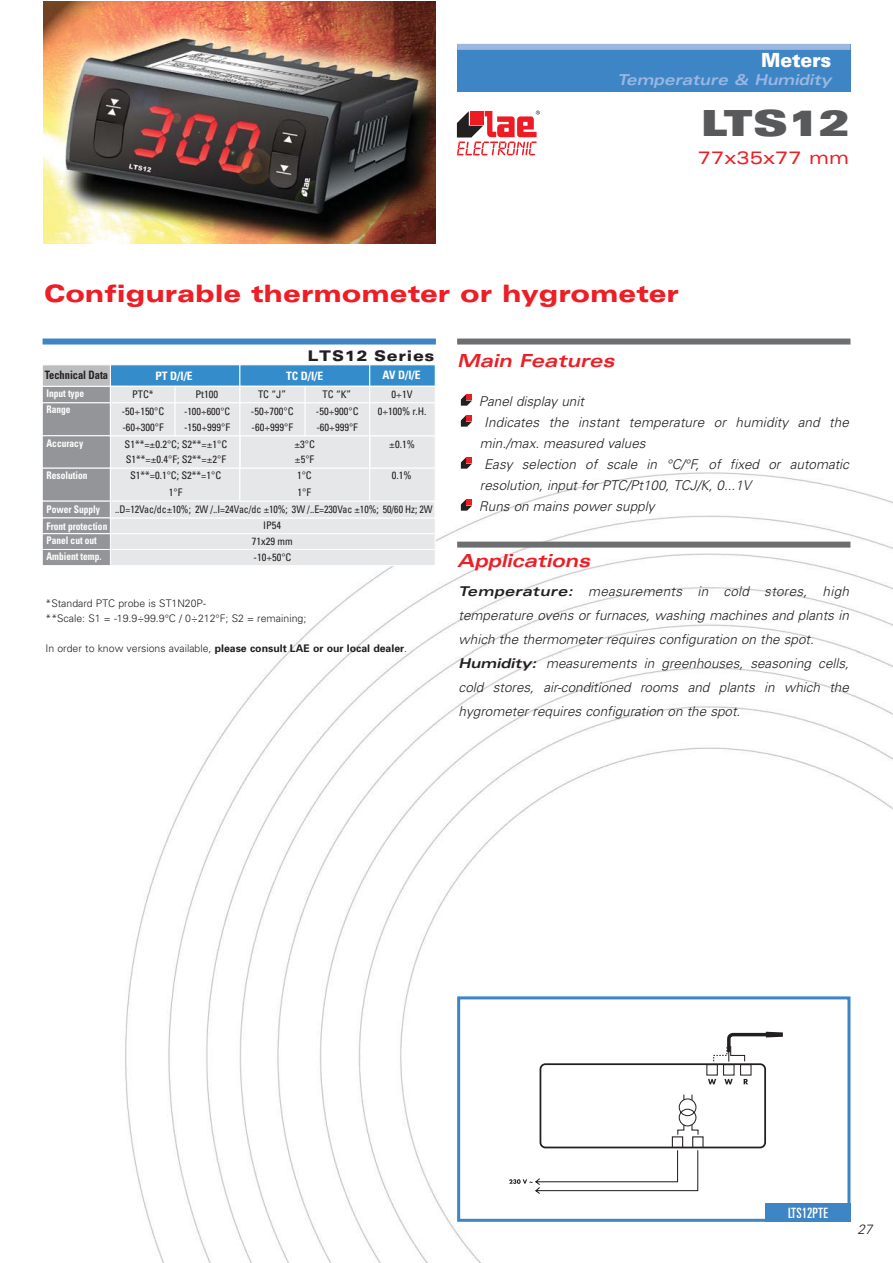
<style>
.page{position:relative;width:893px;height:1263px;background:#fff}
.page>*{position:absolute;margin:0;border:0;box-sizing:border-box;transform-origin:0 0}
.t1{font:900 expanded 36px "Univers";color:#58595b}
.t2{font:900 expanded 24px "Univers";color:#ed1e25}
.t3{font:900 19.5px "Univers";letter-spacing:-.015em;color:#fff}
.t4{font:italic 700 expanded 18px "Univers";color:#ed1e25}
.t5{font:expanded 18px "Univers";color:#ed1e25}
.t6{font:italic 700 expanded 15px "Univers";color:#9bb7e0;scale:.95 1}
.t7{font:900 expanded 14.7px "Univers";letter-spacing:.05em;color:#231f20}
.t8{font:ultra-condensed 14.25px "Univers";letter-spacing:.005em;color:#fff}
.t9{font:italic 300 13.5px/24px "Univers";color:#231f20}
.t10{font:700 condensed 11.55px "Univers";color:#fff}
.t11{font:700 condensed 11.55px "Univers";color:#231f20;scale:.9 1}
.t12{font:condensed 10.5px "Univers";color:#231f20}
.t13{font:300 10.5px/15px "Univers";color:#231f20}
.t14{font:700 condensed 10.5px "Univers";color:#fff;scale:.9 1}
.t15{font:condensed 10.5px "Univers";color:#231f20;scale:.95 1}
.t16{font:condensed 10.2px "Univers";color:#231f20}
.s1{font-weight:700}
.s2{font-weight:700;font-stretch:expanded}
</style>
<div class="page">
<img style="left:42px;top:43px;width:851px;height:1220px">
<div style="left:43px;top:338px;width:393px;height:6px;background:#3e85c6"></div>
<svg style="left:461px;top:499px;width:11px;height:12px"></svg>
<svg style="left:461px;top:457px;width:11px;height:12px"></svg>
<svg style="left:461px;top:415px;width:11px;height:12px"></svg>
<svg style="left:461px;top:394px;width:11px;height:12px"></svg>
<div style="left:457px;top:338px;width:393px;height:6px;background:#6c6e70"></div>
<div style="left:457px;top:542px;width:393px;height:6px;background:#6c6e70"></div>
<div style="left:459px;top:998px;width:390px;height:222px;background:#fff"></div>
<svg style="left:509px;top:1031px;width:274px;height:163px"></svg>
<div style="left:457px;top:996px;width:393px;height:226px;border:3px solid #3e85c6"></div>
<div style="left:765px;top:1203px;width:85px;height:19px;background:#3e85c6"></div>
<div style="left:457px;top:44px;width:393px;height:48px;background:#3e85c6"></div>
<div style="left:457px;top:44px;width:393px;height:6px;background:#9bb7e0"></div>
<img style="left:43px;top:1px;width:393px;height:243px">
<div style="left:369px;top:435px;width:67px;height:34px;background:#e6e7e8;border:1px solid #fff"></div>
<div style="left:110px;top:517px;width:326px;height:18px;background:#e6e7e8;border:1px solid #fff"></div>
<div style="left:239px;top:435px;width:131px;height:34px;background:#e6e7e8;border:1px solid #fff"></div>
<div style="left:110px;top:435px;width:130px;height:34px;background:#e6e7e8;border:1px solid #fff"></div>
<div style="left:110px;top:364px;width:130px;height:23px;background:#358ccb;border:1px solid #fff"></div>
<div style="left:239px;top:364px;width:131px;height:23px;background:#358ccb;border:1px solid #fff"></div>
<div style="left:369px;top:364px;width:67px;height:23px;background:#358ccb;border:1px solid #fff"></div>
<div style="left:42px;top:386px;width:69px;height:17px;background:#939598"></div>
<div style="left:42px;top:402px;width:69px;height:34px;background:#939598;border:1px solid #fff"></div>
<div style="left:42px;top:435px;width:69px;height:34px;background:#939598;border:1px solid #fff"></div>
<div style="left:42px;top:468px;width:69px;height:34px;background:#939598;border:1px solid #fff"></div>
<div style="left:42px;top:501px;width:69px;height:17px;background:#939598;border:1px solid #fff"></div>
<div style="left:42px;top:517px;width:69px;height:18px;background:#939598;border:1px solid #fff"></div>
<div style="left:110px;top:386px;width:66px;height:17px;background:#e6e7e8;border:1px solid #fff"></div>
<div style="left:110px;top:402px;width:66px;height:34px;background:#e6e7e8;border:1px solid #fff"></div>
<div style="left:110px;top:468px;width:130px;height:34px;background:#e6e7e8;border:1px solid #fff"></div>
<div style="left:110px;top:501px;width:326px;height:17px;background:#e6e7e8;border:1px solid #fff"></div>
<div style="left:175px;top:386px;width:65px;height:17px;background:#e6e7e8;border:1px solid #fff"></div>
<div style="left:175px;top:402px;width:65px;height:34px;background:#e6e7e8;border:1px solid #fff"></div>
<hr style="left:239px;top:436px;width:1px;height:32px;background:#fff">
<svg style="left:435px;top:502px;width:1px;height:16px"></svg>
<div style="left:239px;top:386px;width:67px;height:17px;background:#e6e7e8;border:1px solid #fff"></div>
<div style="left:239px;top:402px;width:67px;height:34px;background:#e6e7e8;border:1px solid #fff"></div>
<div style="left:239px;top:468px;width:131px;height:34px;background:#e6e7e8;border:1px solid #fff"></div>
<div style="left:305px;top:386px;width:65px;height:17px;background:#e6e7e8;border:1px solid #fff"></div>
<div style="left:305px;top:402px;width:65px;height:34px;background:#e6e7e8;border:1px solid #fff"></div>
<hr style="left:369px;top:436px;width:1px;height:32px;background:#fff">
<div style="left:369px;top:386px;width:67px;height:17px;background:#e6e7e8;border:1px solid #fff"></div>
<div style="left:369px;top:402px;width:67px;height:34px;background:#e6e7e8;border:1px solid #fff"></div>
<div style="left:369px;top:468px;width:67px;height:34px;background:#e6e7e8;border:1px solid #fff"></div>
<div style="left:42px;top:364px;width:69px;height:23px;background:#bbbdbf;border:1px solid #fff"></div>
<div style="left:110px;top:533px;width:326px;height:17px;background:#e6e7e8;border:1px solid #fff"></div>
<div style="left:42px;top:533px;width:69px;height:17px;background:#939598;border:1px solid #fff"></div>
<div style="left:110px;top:549px;width:326px;height:17px;background:#e6e7e8;border:1px solid #fff"></div>
<div style="left:42px;top:549px;width:69px;height:17px;background:#939598;border:1px solid #fff"></div>
<svg style="left:457px;top:111px;width:83px;height:44px"></svg>
<h3 class="t3" style="left:761px;top:53px;width:72px">Meters</h3>
<p class="t6" style="left:617px;top:74px;width:230px">Temperature &amp; Humidity</p>
<h1 class="t1" style="left:701px;top:110px;width:150px">LTS12</h1>
<h3 class="t5" style="left:698px;top:151px;width:153px">77x35x77 mm</h3>
<h2 class="t2" style="left:44px;top:285px;width:636px">Configurable thermometer or hygrometer</h2>
<p class="t7" style="left:308px;top:351px;width:128px">LTS12 Series</p>
<h3 class="t4" style="left:457px;top:354px;width:162px">Main Features</h3>
<p class="t11" style="left:45px;top:371px;width:72px">Technical Data</p>
<p class="t10" style="left:155px;top:372px;width:39px">PT D/I/E</p>
<p class="t10" style="left:286px;top:372px;width:39px">TC D/I/E</p>
<p class="t10" style="left:383px;top:371px;width:40px">AV D/I/E</p>
<p class="t14" style="left:47px;top:406px;width:28px">Range</p>
<p class="t14" style="left:47px;top:390px;width:43px">Input type</p>
<p class="t14" style="left:47px;top:440px;width:42px">Accuracy</p>
<p class="t14" style="left:47px;top:471px;width:47px">Resolution</p>
<p class="t12" style="left:132px;top:390px;width:23px">PTC*</p>
<p class="t12" style="left:258px;top:390px;width:29px">TC “J”</p>
<p class="t12" style="left:195px;top:390px;width:24px">Pt100</p>
<p class="t12" style="left:323px;top:390px;width:30px">TC “K”</p>
<p class="t12" style="left:392px;top:390px;width:22px">0 1V</p>
<p class="t16" style="left:184px;top:407px;width:48px">-100 600 C</p>
<p class="t12" style="left:270px;top:407px;width:26px">700 C</p>
<p class="t12" style="left:316px;top:407px;width:44px">-50 900 C</p>
<p class="t12" style="left:378px;top:407px;width:50px">0 100% r.H.</p>
<p class="t12" style="left:122px;top:407px;width:44px">-50 150 C</p>
<p class="t12" style="left:251px;top:407px;width:14px">-50</p>
<p class="t12" style="left:122px;top:423px;width:43px">-60 300 F</p>
<p class="t12" style="left:252px;top:423px;width:14px">-60</p>
<p class="t12" style="left:184px;top:423px;width:48px">-150 999 F</p>
<p class="t12" style="left:270px;top:423px;width:24px">999 F</p>
<p class="t12" style="left:316px;top:423px;width:43px">-60 999 F</p>
<p class="t12" style="left:126px;top:456px;width:102px">S1**= 0.4 F; S2**= 2 F</p>
<p class="t12" style="left:301px;top:456px;width:15px">5 F</p>
<p class="t12" style="left:169px;top:488px;width:15px">1 F</p>
<p class="t12" style="left:298px;top:488px;width:15px">1 F</p>
<p class="t12" style="left:125px;top:441px;width:104px">S1**= 0.2 C; S2**= 1 C</p>
<p class="t12" style="left:300px;top:441px;width:16px">3 C</p>
<p class="t12" style="left:395px;top:441px;width:21px">0.1%</p>
<p class="t12" style="left:130px;top:471px;width:93px">S1**=0.1 C; S2**=1 C</p>
<p class="t12" style="left:297px;top:471px;width:16px">1 C</p>
<p class="t12" style="left:392px;top:471px;width:21px">0.1%</p>
<p class="t15" style="left:115px;top:505px;width:336px">..D=12Vac/dc 10%; 2W /..I=24Vac/dc 10%; 3W /..E=230Vac 10%; 50/60 Hz; 2W</p>
<p class="t14" style="left:47px;top:506px;width:61px">Power Supply</p>
<p class="t14" style="left:47px;top:522px;width:69px">Front protection</p>
<p class="t12" style="left:263px;top:522px;width:20px">IP54</p>
<p class="t14" style="left:47px;top:537px;width:58px">Panel cut out</p>
<p class="t12" style="left:252px;top:537px;width:42px">71x29 mm</p>
<p class="t14" style="left:47px;top:552px;width:63px">Ambient temp.</p>
<p class="t12" style="left:254px;top:553px;width:39px">-10 50 C</p>
<p class="t13" style="left:46px;top:597px;width:262px">*Standard PTC probe is ST1N20P-<br>**Scale: S1 = -19.9÷99.9°C / 0÷212°F; S2 = remaining;</p>
<p class="t13" style="left:46px;top:642px;width:363px">In order to know versions available, <span class="s1">please consult LAE or our local dealer</span>.</p>
<p class="t9" style="left:479px;top:391px;width:109px">Panel display unit</p>
<p class="t9" style="left:484px;top:412px;width:369px">Indicates the instant temperature or humidity and the</p>
<p class="t9" style="left:480px;top:433px;width:170px">min./max. measured values</p>
<p class="t9" style="left:484px;top:454px;width:369px">Easy selection of scale in °C/°F, of fixed or automatic</p>
<p class="t9" style="left:480px;top:475px;width:273px">resolution, input for PTC/Pt100, TCJ/K, 0...1V</p>
<p class="t9" style="left:479px;top:496px;width:177px">Runs on mains power supply</p>
<h3 class="t4" style="left:457px;top:554px;width:138px">Applications</h3>
<p class="t9" style="left:459px;top:581px;width:394px"><span class="s2">Temperature:</span> measurements in cold stores, high temperature ovens or furnaces, washing machines and plants in which the thermometer requires configuration on the spot.<br><span class="s2">Humidity:</span> measurements in greenhouses, seasoning cells, cold stores, air-conditioned rooms and plants in which the hygrometer requires configuration on the spot.</p>
<p class="t8" style="left:788px;top:1208px;width:41px">LTS12PTE</p>
<p class="t9" style="left:857px;top:1219px;width:19px">27</p>
</div>
